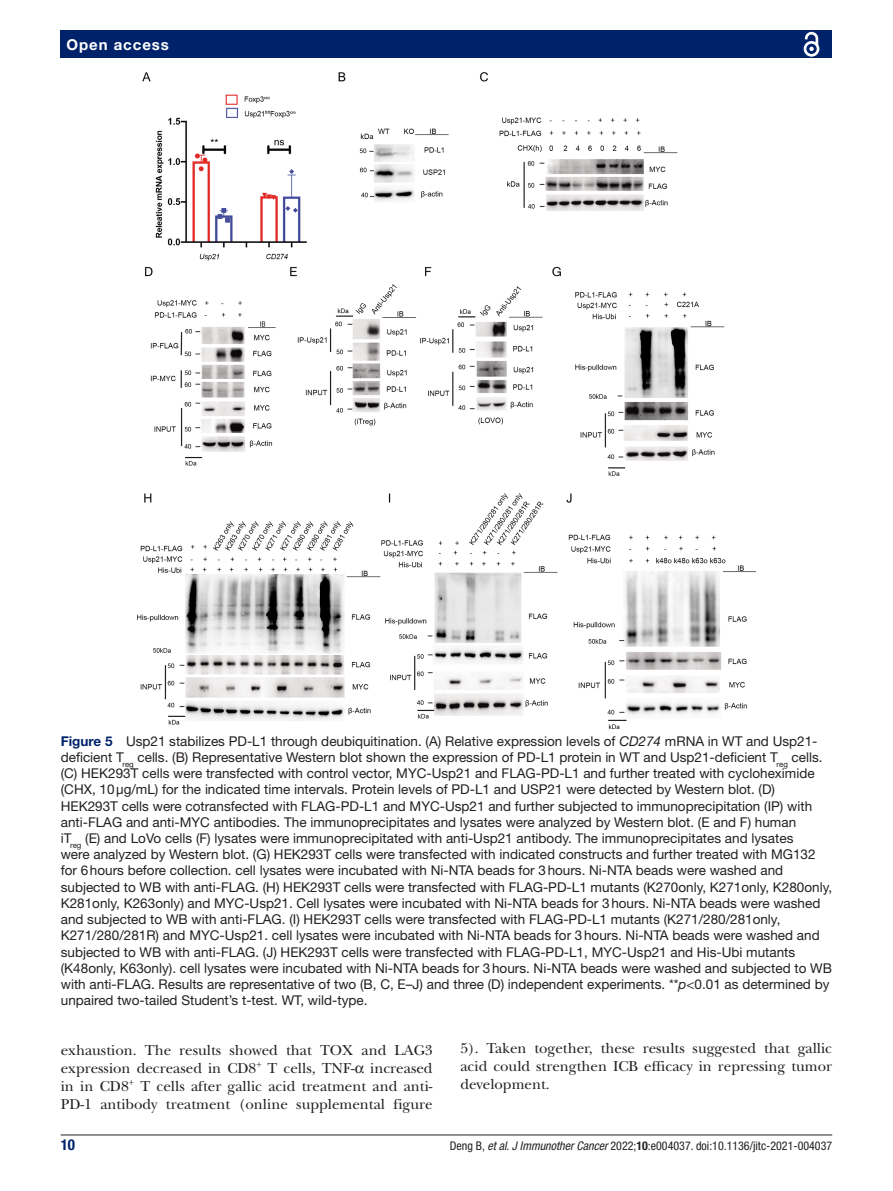
<style>
.page{position:relative;width:893px;height:1191px;background:#fff}
.page>*{position:absolute;margin:0;border:0;box-sizing:border-box;transform-origin:0 0}
.t1{font:15px/18px "New Baskerville";color:#231f20}
.t2{font:700 15px "Helvetica Neue LT Std";letter-spacing:.065em;color:#fff}
.t3{font:700 condensed 15px "Helvetica Neue LT Std";color:#00226b}
.t4{font:13.5px/16.2px "Helvetica Neue LT Std";color:#231f20}
.t5{font:condensed 12px "Helvetica Neue LT Std";color:#231f20}
.t6{font:9.9px "New Baskerville";color:#231f20}
.s1{font-weight:700;color:#00226b}
.s2{font-style:italic}
.s3{font-weight:700}
</style>
<div class="page">
<hr style="left:61px;top:1134px;width:771px;height:1px;background:#231f20">
<div style="left:61px;top:31px;width:771px;height:27px;background:#00226b"></div>
<svg style="left:803px;top:31px;width:17px;height:26px"></svg>
<img style="left:138px;top:73px;width:617px;height:655px">
<p class="t2" style="left:66px;top:35px;width:104px">Open access</p>
<p class="t4" style="left:61px;top:732px;width:773px"><span class="s1">Figure 5</span> Usp21 stabilizes PD-L1 through deubiquitination. (A) Relative expression levels of <span class="s2">CD274</span> mRNA in WT and Usp21- deficient T<sub>reg</sub> cells. (B) Representative Western blot shown the expression of PD-L1 protein in WT and Usp21-deficient T<sub>reg</sub> cells. (C) HEK293T cells were transfected with control vector, MYC-Usp21 and FLAG-PD-L1 and further treated with cycloheximide (CHX, 10µg/mL) for the indicated time intervals. Protein levels of PD-L1 and USP21 were detected by Western blot. (D)<br>HEK293T cells were cotransfected with FLAG-PD-L1 and MYC-Usp21 and further subjected to immunoprecipitation (IP) with anti-FLAG and anti-MYC antibodies. The immunoprecipitates and lysates were analyzed by Western blot. (E and F) human<br>iT<sub>reg</sub> (E) and LoVo cells (F) lysates were immunoprecipitated with anti-Usp21 antibody. The immunoprecipitates and lysates<br>were analyzed by Western blot. (G) HEK293T cells were transfected with indicated constructs and further treated with MG132 for 6hours before collection. cell lysates were incubated with Ni-NTA beads for 3hours. Ni-NTA beads were washed and subjected to WB with anti-FLAG. (H) HEK293T cells were transfected with FLAG-PD-L1 mutants (K270only, K271only, K280only, K281only, K263only) and MYC-Usp21. Cell lysates were incubated with Ni-NTA beads for 3hours. Ni-NTA beads were washed and subjected to WB with anti-FLAG. (I) HEK293T cells were transfected with FLAG-PD-L1 mutants (K271/280/281only, K271/280/281R) and MYC-Usp21. cell lysates were incubated with Ni-NTA beads for 3hours. Ni-NTA beads were washed and subjected to WB with anti-FLAG. (J) HEK293T cells were transfected with FLAG-PD-L1, MYC-Usp21 and His-Ubi mutants (K48only, K63only). cell lysates were incubated with Ni-NTA beads for 3hours. Ni-NTA beads were washed and subjected to WB with anti-FLAG. Results are representative of two (B, C, E–J) and three (D) independent experiments. **<span class="s2">p</span>&lt;0.01 as determined by unpaired two-tailed Student’s t-test. WT, wild-type.</p>
<p class="t1" style="left:61px;top:1040px;width:373px;line-height:18.8px">exhaustion. The results showed that TOX and LAG3 expression decreased in CD8</p>
<p class="t6" style="left:256px;top:1057px;width:7px">+</p>
<p class="t1" style="left:268px;top:1059px;width:166px">T cells, TNF- increased</p>
<p class="t1" style="left:61px;top:1077px;width:70px">in in CD8</p>
<p class="t6" style="left:129px;top:1075px;width:7px">+</p>
<p class="t1" style="left:61px;top:1077px;width:373px;text-align:right">T cells after gallic acid treatment and anti-<br>PD-1 antibody treatment (online supplemental figure</p>
<p class="t1" style="left:460px;top:1039px;width:373px;text-align:justify">5). Taken together, these results suggested that gallic acid could strengthen ICB efficacy in repressing tumor development.</p>
<p class="t3" style="left:61px;top:1135px;width:16px">10</p>
<p class="t5" style="left:450px;top:1138px;width:384px">Deng B, <span class="s2">et al</span>. <span class="s2">J Immunother Cancer</span> 2022;<span class="s3">10</span>:e004037. doi:10.1136/jitc-2021-004037</p>
</div>
